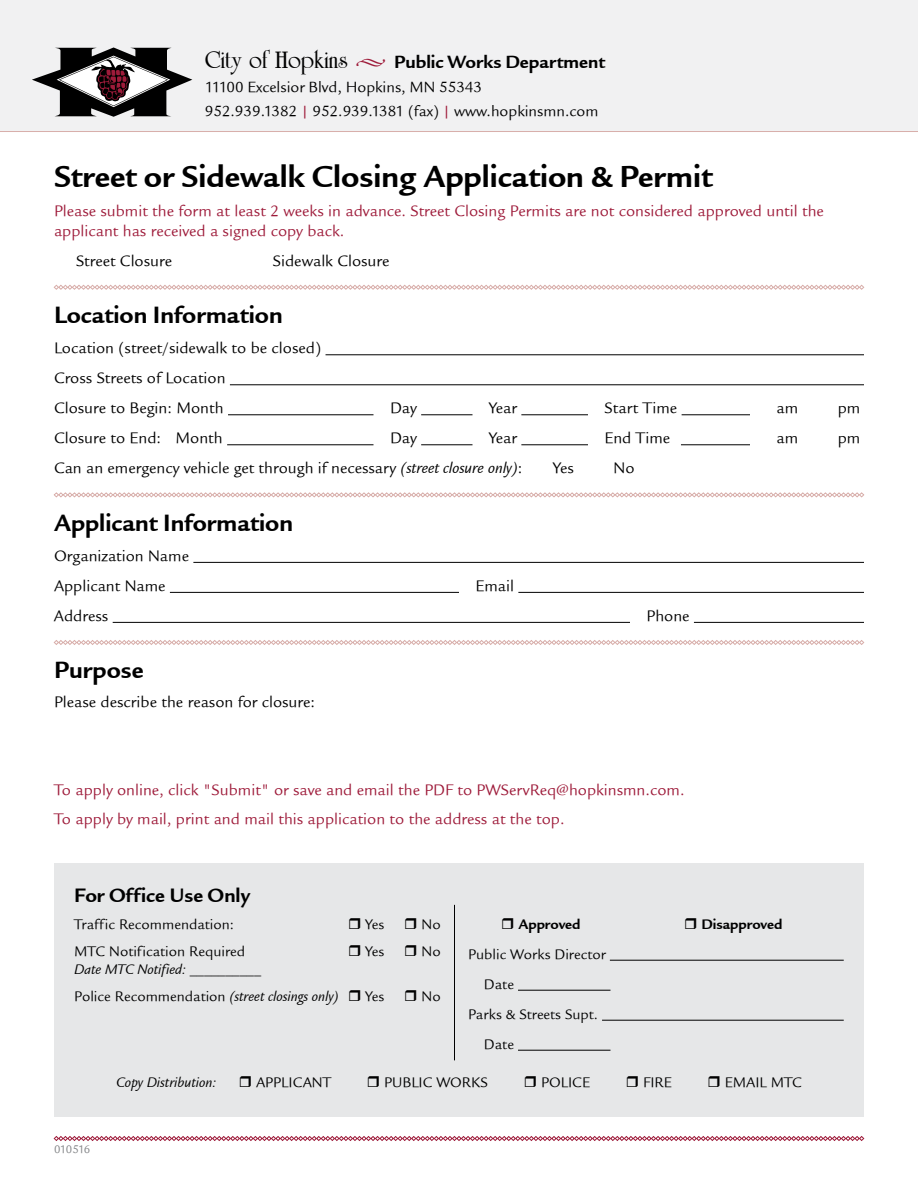
<style>
.page{position:relative;width:918px;height:1188px;background:#fff}
.page>*{position:absolute;margin:0;border:0;box-sizing:border-box;transform-origin:0 0}
.t1{font:33px "Legacy Sans ITCTT Bold";color:#000}
.t2{font:25.5px "Legacy Sans ITCTT Bold";color:#000}
.t3{font:21px "Legacy Sans ITCTT Bold";color:#000}
.t4{font:19.2px "Legacy Sans ITCTT Bold";color:#000}
.t5{font:16.5px/30px "Legacy Sans ITCTT Book";color:#000}
.t6{font:16.5px/19.8px "Legacy Sans ITCTT Book";color:#9e1b3a}
.t7{font:16.05px/24px "Legacy Sans ITCTT Book";color:#000}
.t8{font:15px "Legacy Sans ITCTT Book";color:#000}
.t9{font:italic 15px/27px "Legacy Sans ITCTT Book";color:#000}
.t10{font:15px "Legacy Sans ITCTT Bold";color:#000}
.t11{font:12px "Legacy Sans ITCTT Book";letter-spacing:-.045em;color:#808285}
.s1{font-family:"University Roman BT";font-weight:700;font-size:25.5px}
.s2{font-family:"Minion Pro";font-weight:700;color:#9e1b3a}
.s3{color:#9e1b3a}
.s4{font-style:italic}
.s5{font-style:normal}
</style>
<div class="page">
<div style="left:0;top:0;width:918px;height:132px;background:#f1f1f2"></div>
<svg style="left:54px;top:285px;width:810px;height:5px"></svg>
<hr style="left:326px;top:354px;width:538px;height:1px;background:#000">
<hr style="left:230px;top:384px;width:634px;height:1px;background:#000">
<hr style="left:228px;top:414px;width:146px;height:1px;background:#000">
<hr style="left:421px;top:414px;width:51px;height:1px;background:#000">
<hr style="left:521px;top:414px;width:67px;height:1px;background:#000">
<hr style="left:682px;top:414px;width:68px;height:1px;background:#000">
<hr style="left:227px;top:444px;width:147px;height:1px;background:#000">
<hr style="left:421px;top:444px;width:51px;height:1px;background:#000">
<hr style="left:521px;top:444px;width:67px;height:1px;background:#000">
<hr style="left:681px;top:444px;width:69px;height:1px;background:#000">
<svg style="left:54px;top:492px;width:810px;height:5px"></svg>
<hr style="left:193px;top:562px;width:671px;height:1px;background:#000">
<hr style="left:170px;top:592px;width:289px;height:1px;background:#000">
<hr style="left:518px;top:592px;width:346px;height:1px;background:#000">
<hr style="left:113px;top:622px;width:517px;height:1px;background:#000">
<hr style="left:694px;top:622px;width:170px;height:1px;background:#000">
<svg style="left:54px;top:640px;width:810px;height:5px"></svg>
<svg style="left:32px;top:47px;width:160px;height:70px"></svg>
<svg style="left:54px;top:1136px;width:810px;height:5px"></svg>
<div style="left:54px;top:863px;width:810px;height:254px;background:#e6e7e8"></div>
<hr style="left:610px;top:960px;width:234px;height:1px;background:#000">
<hr style="left:518px;top:990px;width:93px;height:1px;background:#000">
<hr style="left:602px;top:1020px;width:242px;height:1px;background:#000">
<hr style="left:518px;top:1050px;width:93px;height:1px;background:#000">
<hr style="left:454px;top:905px;width:1px;height:155px;background:#000">
<p class="t4" style="left:205px;top:51px;width:402px"><span class="s1">City of Hopkins</span> <span class="s2">•</span> Public Works Department</p>
<p class="t7" style="left:205px;top:75px;width:395px">11100 Excelsior Blvd, Hopkins, MN 55343<br>952.939.1382 <span class="s3">|</span> 952.939.1381 (fax) <span class="s3">|</span> www.hopkinsmn.com</p>
<h1 class="t1" style="left:54px;top:158px;width:660px">Street or Sidewalk Closing Application &amp; Permit</h1>
<p class="t6" style="left:54px;top:201px;width:771px">Please submit the form at least 2 weeks in advance. Street Closing Permits are not considered approved until the applicant has received a signed copy back.</p>
<p class="t5" style="left:76px;top:246px;width:97px">Street Closure</p>
<p class="t5" style="left:273px;top:246px;width:118px">Sidewalk Closure</p>
<h2 class="t2" style="left:54px;top:301px;width:230px">Location Information</h2>
<p class="t5" style="left:54px;top:333px;width:269px">Location (street/sidewalk to be closed)<br>Cross Streets of Location<br>Closure to Begin: Month</p>
<p class="t5" style="left:390px;top:393px;width:28px">Day</p>
<p class="t5" style="left:489px;top:393px;width:30px">Year</p>
<p class="t5" style="left:605px;top:393px;width:74px">Start Time</p>
<p class="t5" style="left:776px;top:393px;width:23px">am</p>
<p class="t5" style="left:838px;top:393px;width:24px">pm</p>
<p class="t5" style="left:54px;top:423px;width:170px">Closure to End: Month</p>
<p class="t5" style="left:390px;top:423px;width:28px">Day</p>
<p class="t5" style="left:489px;top:423px;width:30px">Year</p>
<p class="t5" style="left:605px;top:423px;width:67px">End Time</p>
<p class="t5" style="left:776px;top:423px;width:23px">am</p>
<p class="t5" style="left:838px;top:423px;width:24px">pm</p>
<p class="t5" style="left:54px;top:453px;width:470px">Can an emergency vehicle get through if necessary <span class="s4">(street closure only)</span>:</p>
<p class="t5" style="left:553px;top:453px;width:22px">Yes</p>
<p class="t5" style="left:614px;top:453px;width:23px">No</p>
<h2 class="t2" style="left:54px;top:508px;width:241px">Applicant Information</h2>
<p class="t5" style="left:54px;top:541px;width:137px">Organization Name<br>Applicant Name</p>
<p class="t5" style="left:475px;top:571px;width:40px">Email</p>
<p class="t5" style="left:54px;top:601px;width:56px">Address</p>
<p class="t5" style="left:646px;top:601px;width:45px">Phone</p>
<h2 class="t2" style="left:54px;top:656px;width:91px">Purpose</h2>
<p class="t5" style="left:54px;top:687px;width:263px">Please describe the reason for closure:</p>
<p class="t6" style="left:54px;top:775px;width:632px;line-height:28.8px">To apply online, click "Submit" or save and email the PDF to PWServReq@hopkinsmn.com.<br>To apply by mail, print and mail this application to the address at the top.</p>
<p class="t3" style="left:74px;top:883px;width:177px">For Office Use Only</p>
<p class="t8" style="left:74px;top:916px;width:161px">Traffic Recommendation:</p>
<p class="t8" style="left:366px;top:916px;width:20px">Yes</p>
<p class="t8" style="left:422px;top:916px;width:21px">No</p>
<p class="t8" style="left:74px;top:943px;width:173px">MTC Notification Required</p>
<p class="t8" style="left:366px;top:943px;width:20px">Yes</p>
<p class="t8" style="left:422px;top:943px;width:21px">No</p>
<p class="t9" style="left:74px;top:956px;width:266px">Date MTC Notified: <span class="s5">__________<br>Police Recommendation</span> (street closings only)</p>
<p class="t8" style="left:366px;top:988px;width:20px">Yes</p>
<p class="t8" style="left:422px;top:988px;width:21px">No</p>
<p class="t10" style="left:518px;top:915px;width:64px">Approved</p>
<p class="t10" style="left:701px;top:915px;width:83px">Disapproved</p>
<p class="t8" style="left:468px;top:946px;width:139px">Public Works Director</p>
<p class="t8" style="left:484px;top:976px;width:32px">Date</p>
<p class="t8" style="left:468px;top:1006px;width:132px">Parks &amp; Streets Supt.</p>
<p class="t8" style="left:484px;top:1036px;width:32px">Date</p>
<p class="t11" style="left:54px;top:1142px;width:38px">010516</p>
<p class="t9" style="left:116px;top:1069px;width:102px">Copy Distribution:</p>
<p class="t8" style="left:256px;top:1074px;width:77px">APPLICANT</p>
<p class="t8" style="left:384px;top:1074px;width:105px">PUBLIC WORKS</p>
<p class="t8" style="left:541px;top:1074px;width:50px">POLICE</p>
<p class="t8" style="left:643px;top:1074px;width:30px">FIRE</p>
<p class="t8" style="left:725px;top:1074px;width:78px">EMAIL MTC</p>
</div>
